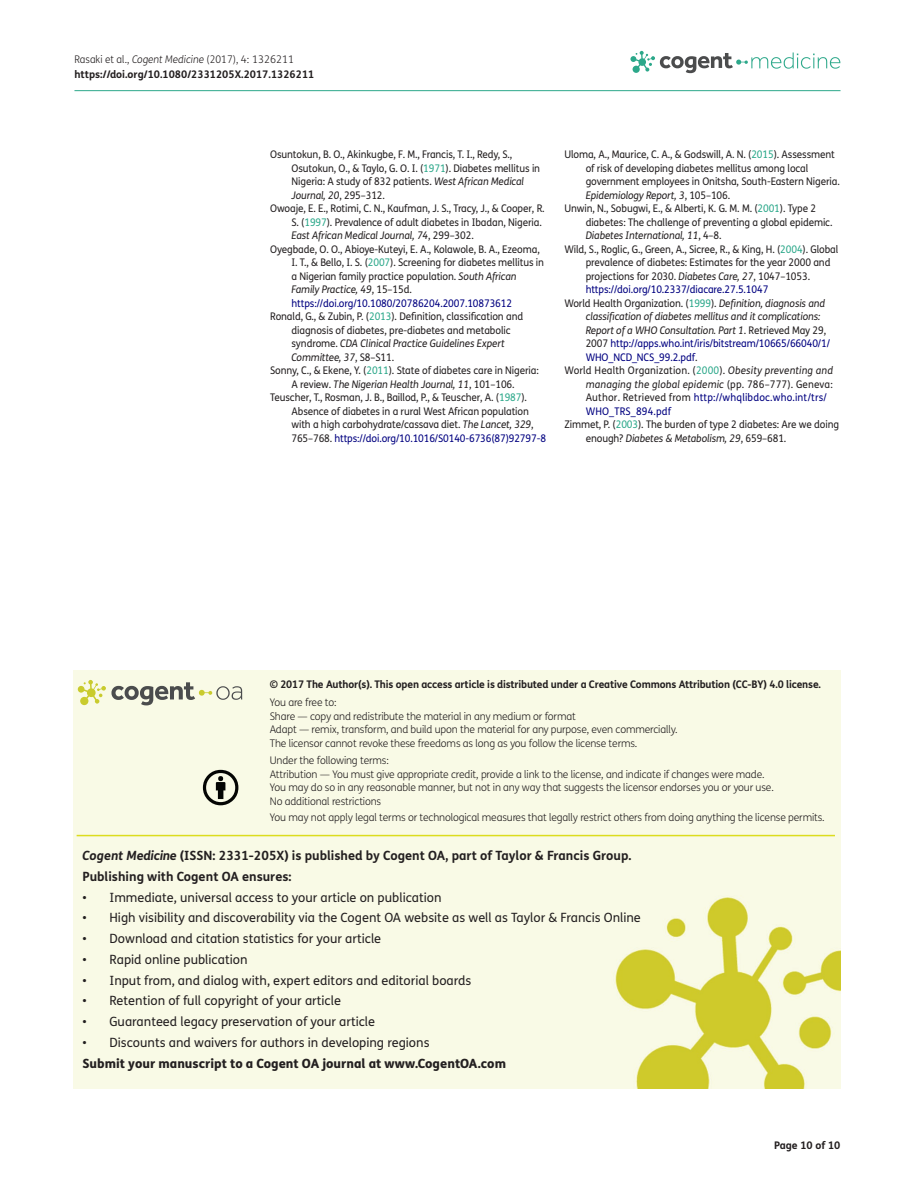
<style>
.page{position:relative;width:915px;height:1191px;background:#fff}
.page>*{position:absolute;margin:0;border:0;box-sizing:border-box;transform-origin:0 0}
.t1{font:12.75px "FS Me Pro";color:#231f20}
.t2{font:700 12.75px/20.7px "FS Me Pro";color:#231f20}
.t3{font:800 12.75px "FS Me Pro";color:#231f20}
.t4{font:10.5px "FS Me Pro";letter-spacing:-.01em;color:#231f20;scale:.95 1}
.t5{font:300 10.5px/13.5px "FS Me Pro";letter-spacing:-.015em;color:#231f20}
.t6{font:italic 10.5px "FS Me Pro";letter-spacing:-.01em;color:#231f20;scale:.95 1}
.t7{font:10.5px "FS Me Pro";letter-spacing:-.01em;color:#000080;scale:.95 1}
.t8{font:700 10.5px/15px "FS Me Pro";letter-spacing:-.015em;color:#231f20}
.t9{font:10.5px "FS Me Pro";letter-spacing:.015em;color:#000080;scale:.95 1}
.t10{font:10.5px "FS Me Pro";letter-spacing:.015em;color:#231f20;scale:.95 1}
.t11{font:italic 10.5px "FS Me Pro";letter-spacing:.015em;color:#231f20;scale:.95 1}
.s1{font-weight:300}
.s2{font-weight:300;font-style:italic}
.s3{color:#2ca88a}
.s4{font-style:italic}
.s5{font-style:normal}
.s6{color:#231f20}
</style>
<div class="page">
<hr style="left:74px;top:90px;width:766px;height:1px;background:#2ca88a">
<svg style="left:630px;top:51px;width:210px;height:22px"></svg>
<div style="left:74px;top:671px;width:766px;height:417px;background:#f9fae6"></div>
<svg style="left:78px;top:680px;width:164px;height:25px;background:#d2d3ba"></svg>
<svg style="left:203px;top:770px;width:35px;height:35px"></svg>
<hr style="left:77px;top:835px;width:757px;height:1px;background:#dcdc1e">
<p class="t8" style="left:74px;top:51px;width:241px"><span class="s1">Rasaki et al.,</span> <span class="s2">Cogent Medicine</span> <span class="s1">(2017), 4: 1326211 </span>https://doi.org/10.1080/2331205X.2017.1326211</p>
<p class="t4" style="left:270px;top:147px;width:256px">Osuntokun, B. O., Akinkugbe, F. M., Francis, T. I., Redy, S.,</p>
<p class="t4" style="left:291px;top:161px;width:263px">Osutokun, O., &amp; Taylo, G. O. I. (<span class="s3">1971</span>). Diabetes mellitus in</p>
<p class="t4" style="left:291px;top:174px;width:246px">Nigeria: A study of 832 patients. <span class="s4">West African Medical</span></p>
<p class="t6" style="left:291px;top:188px;width:100px">Journal, 20<span class="s5">, 295–312.</span></p>
<p class="t4" style="left:270px;top:201px;width:290px">Owoaje, E. E., Rotimi, C. N., Kaufman, J. S., Tracy, J., &amp; Cooper, R.</p>
<p class="t4" style="left:291px;top:215px;width:265px">S. (<span class="s3">1997</span>). Prevalence of adult diabetes in Ibadan, Nigeria.</p>
<p class="t6" style="left:291px;top:228px;width:193px">East African Medical Journal, 74<span class="s5">, 299–302.</span></p>
<p class="t4" style="left:270px;top:242px;width:285px">Oyegbade, O. O., Abioye-Kuteyi, E. A., Kolawole, B. A., Ezeoma,</p>
<p class="t4" style="left:291px;top:255px;width:267px">I. T., &amp; Bello, I. S. (<span class="s3">2007</span>). Screening for diabetes mellitus in</p>
<p class="t4" style="left:291px;top:269px;width:238px">a Nigerian family practice population. <span class="s4">South African</span></p>
<p class="t6" style="left:291px;top:282px;width:128px">Family Practice, 49<span class="s5">, 15–15d.</span></p>
<p class="t7" style="left:291px;top:296px;width:234px">https://doi.org/10.1080/20786204.2007.10873612</p>
<p class="t4" style="left:270px;top:309px;width:268px">Ronald, G., &amp; Zubin, P. (<span class="s3">2013</span>). Definition, classification and</p>
<p class="t4" style="left:291px;top:323px;width:232px">diagnosis of diabetes, pre-diabetes and metabolic</p>
<p class="t6" style="left:291px;top:336px;width:226px"><span class="s5">syndrome.</span> CDA Clinical Practice Guidelines Expert</p>
<p class="t6" style="left:291px;top:350px;width:109px">Committee, 37<span class="s5">, S8–S11.</span></p>
<p class="t4" style="left:270px;top:363px;width:284px">Sonny, C., &amp; Ekene, Y. (<span class="s3">2011</span>). State of diabetes care in Nigeria:</p>
<p class="t6" style="left:291px;top:377px;width:236px"><span class="s5">A review.</span> The Nigerian Health Journal, 11<span class="s5">, 101–106.</span></p>
<p class="t4" style="left:270px;top:390px;width:271px">Teuscher, T., Rosman, J. B., Baillod, P., &amp; Teuscher, A. (<span class="s3">1987</span>).</p>
<p class="t4" style="left:291px;top:404px;width:251px">Absence of diabetes in a rural West African population</p>
<p class="t4" style="left:291px;top:417px;width:256px">with a high carbohydrate/cassava diet. <span class="s4">The Lancet, 329</span>,</p>
<p class="t7" style="left:291px;top:431px;width:269px"><span class="s6">765–768.</span> https://doi.org/10.1016/S0140-6736(87)92797-8</p>
<p class="t4" style="left:564px;top:147px;width:286px">Uloma, A., Maurice, C. A., &amp; Godswill, A. N. (<span class="s3">2015</span>). Assessment</p>
<p class="t4" style="left:585px;top:161px;width:236px">of risk of developing diabetes mellitus among local</p>
<p class="t4" style="left:585px;top:174px;width:269px">government employees in Onitsha, South-Eastern Nigeria.</p>
<p class="t6" style="left:585px;top:188px;width:154px">Epidemiology Report, 3<span class="s5">, 105–106.</span></p>
<p class="t4" style="left:564px;top:201px;width:266px">Unwin, N., Sobugwi, E., &amp; Alberti, K. G. M. M. (<span class="s3">2001</span>). Type 2</p>
<p class="t4" style="left:585px;top:215px;width:261px">diabetes: The challenge of preventing a global epidemic.</p>
<p class="t6" style="left:585px;top:228px;width:144px">Diabetes International, 11<span class="s5">, 4–8.</span></p>
<p class="t4" style="left:564px;top:242px;width:290px">Wild, S., Roglic, G., Green, A., Sicree, R., &amp; King, H. (<span class="s3">2004</span>). Global</p>
<p class="t4" style="left:585px;top:255px;width:259px">prevalence of diabetes: Estimates for the year 2000 and</p>
<p class="t4" style="left:585px;top:269px;width:238px">projections for 2030. <span class="s4">Diabetes Care, 27</span>, 1047–1053.</p>
<p class="t7" style="left:585px;top:282px;width:194px">https://doi.org/10.2337/diacare.27.5.1047</p>
<p class="t4" style="left:564px;top:296px;width:276px">World Health Organization. (<span class="s3">1999</span>). <span class="s4">Definition, diagnosis and</span></p>
<p class="t6" style="left:585px;top:309px;width:248px">classification of diabetes mellitus and it complications:</p>
<p class="t6" style="left:585px;top:323px;width:254px">Report of a WHO Consultation. Part 1<span class="s5">. Retrieved May 29,</span></p>
<p class="t7" style="left:585px;top:336px;width:259px"><span class="s6">2007</span> http://apps.who.int/iris/bitstream/10665/66040/1/</p>
<p class="t7" style="left:585px;top:350px;width:119px">WHO_NCD_NCS_99.2.pdf<span class="s6">.</span></p>
<p class="t10" style="left:564px;top:363px;width:284px">World Health Organization. (<span class="s3">2000</span>). <span class="s4">Obesity preventing and</span></p>
<p class="t11" style="left:585px;top:377px;width:261px">managing the global epidemic <span class="s5">(pp. 786–777). Geneva:</span></p>
<p class="t9" style="left:585px;top:390px;width:255px"><span class="s6">Author. Retrieved from</span> http://whqlibdoc.who.int/trs/</p>
<p class="t9" style="left:585px;top:404px;width:92px">WHO_TRS_894.pdf</p>
<p class="t4" style="left:564px;top:417px;width:291px">Zimmet, P. (<span class="s3">2003</span>). The burden of type 2 diabetes: Are we doing</p>
<p class="t6" style="left:585px;top:431px;width:213px"><span class="s5">enough?</span> Diabetes &amp; Metabolism, 29<span class="s5">, 659–681.</span></p>
<p class="t8" style="left:270px;top:676px;width:552px">© 2017 The Author(s). This open access article is distributed under a Creative Commons Attribution (CC-BY) 4.0 license.</p>
<p class="t5" style="left:270px;top:695px;width:409px">You are free to:<br>Share — copy and redistribute the material in any medium or format<br>Adapt — remix, transform, and build upon the material for any purpose, even commercially.<br>The licensor cannot revoke these freedoms as long as you follow the license terms.</p>
<p class="t5" style="left:270px;top:753px;width:505px">Under the following terms:<br>Attribution — You must give appropriate credit, provide a link to the license, and indicate if changes were made.<br>You may do so in any reasonable manner, but not in any way that suggests the licensor endorses you or your use.<br>No additional restrictions</p>
<p class="t5" style="left:270px;top:810px;width:556px">You may not apply legal terms or technological measures that legally restrict others from doing anything the license permits.</p>
<p class="t2" style="left:82px;top:844px;width:550px"><span class="s4">Cogent Medicine</span> (ISSN: 2331-205X) is published by Cogent OA, part of Taylor &amp; Francis Group.<br>Publishing with Cogent OA ensures:</p>
<p class="t1" style="left:82px;top:888px;width:360px">• Immediate, universal access to your article on publication</p>
<p class="t1" style="left:82px;top:909px;width:559px">• High visibility and discoverability via the Cogent OA website as well as Taylor &amp; Francis Online</p>
<p class="t1" style="left:82px;top:930px;width:300px">• Download and citation statistics for your article</p>
<p class="t1" style="left:82px;top:950px;width:166px">• Rapid online publication</p>
<p class="t1" style="left:82px;top:971px;width:390px">• Input from, and dialog with, expert editors and editorial boards</p>
<p class="t1" style="left:82px;top:992px;width:260px">• Retention of full copyright of your article</p>
<p class="t1" style="left:82px;top:1013px;width:294px">• Guaranteed legacy preservation of your article</p>
<p class="t1" style="left:82px;top:1033px;width:348px">• Discounts and waivers for authors in developing regions</p>
<p class="t3" style="left:82px;top:1053px;width:425px">Submit your manuscript to a Cogent OA journal at www.CogentOA.com</p>
<p class="t8" style="left:773px;top:1137px;width:68px">Page 10 of 10</p>
</div>
